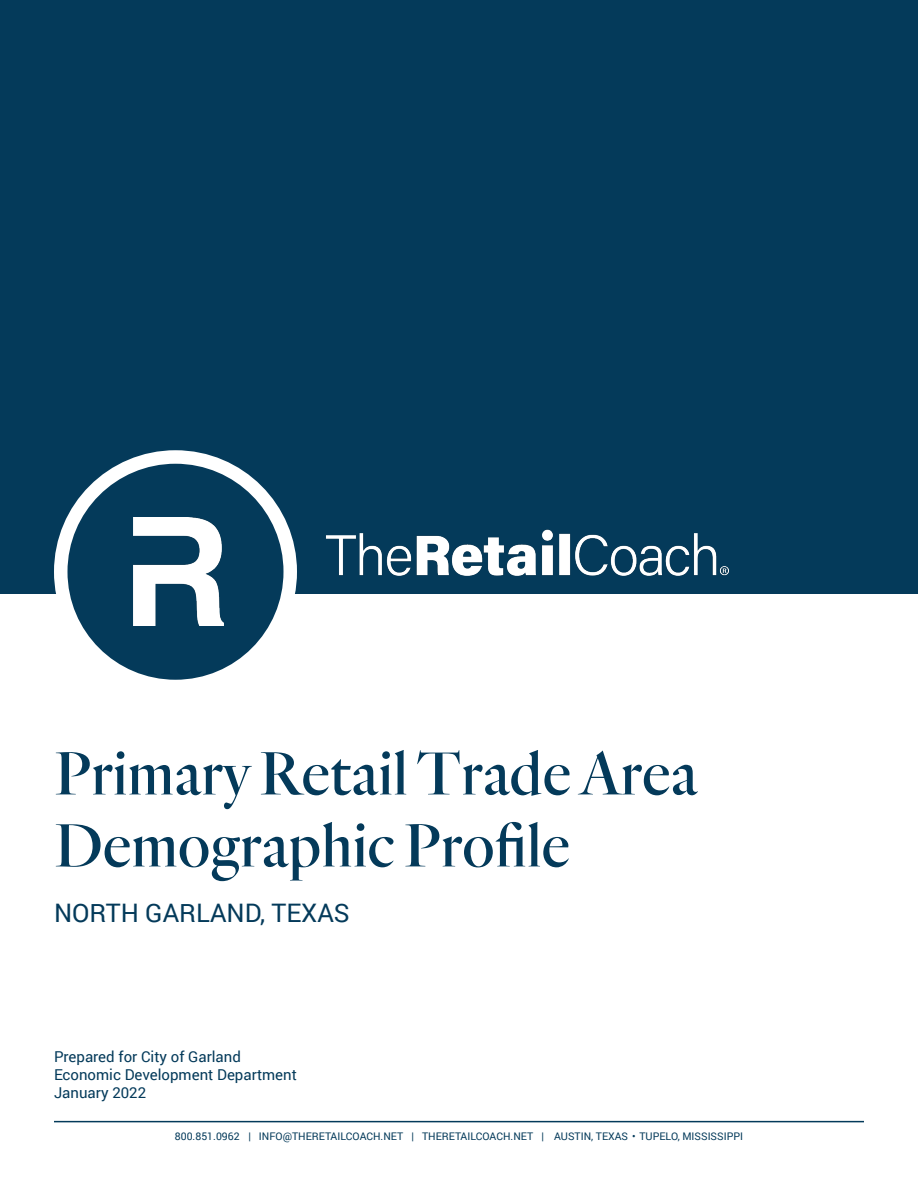
<style>
.page{position:relative;width:918px;height:1188px;background:#fff}
.page>*{position:absolute;margin:0;border:0;box-sizing:border-box;transform-origin:0 0}
.t1{font:63px "TRC Quarto Regular";color:#043a5a}
.t2{font:25.5px "Roboto";color:#043a5a}
.t3{font:15px/18px "Roboto";color:#043a5a}
.t4{font:10.5px "Roboto";color:#043a5a}
</style>
<div class="page">
<hr style="left:54px;top:1121px;width:810px;height:1px;background:#043a5a">
<div style="left:0;top:0;width:918px;height:594px;background:#043a5a"></div>
<div style="left:54px;top:450px;width:243px;height:243px;background:#fff;border-radius:50%"></div>
<img style="left:326px;top:529px;width:403px;height:47px">
<div style="left:68px;top:464px;width:216px;height:216px;background:#043a5a;border-radius:50%"></div>
<img style="left:134px;top:518px;width:89px;height:108px">
<p class="t1" style="left:54px;top:736px;width:645px">Primary Retail Trade Area</p>
<p class="t1" style="left:54px;top:808px;width:517px">Demographic Profile</p>
<p class="t2" style="left:54px;top:895px;width:297px">NORTH GARLAND, TEXAS</p>
<p class="t3" style="left:54px;top:1047px;width:244px">Prepared for City of Garland<br>Economic Development Department</p>
<p class="t3" style="left:54px;top:1083px;width:94px">January 2022</p>
<p class="t4" style="left:175px;top:1128px;width:570px">800.851.0962 | INFO@THERETAILCOACH.NET | THERETAILCOACH.NET | AUSTIN, TEXAS • TUPELO, MISSISSIPPI</p>
</div>
